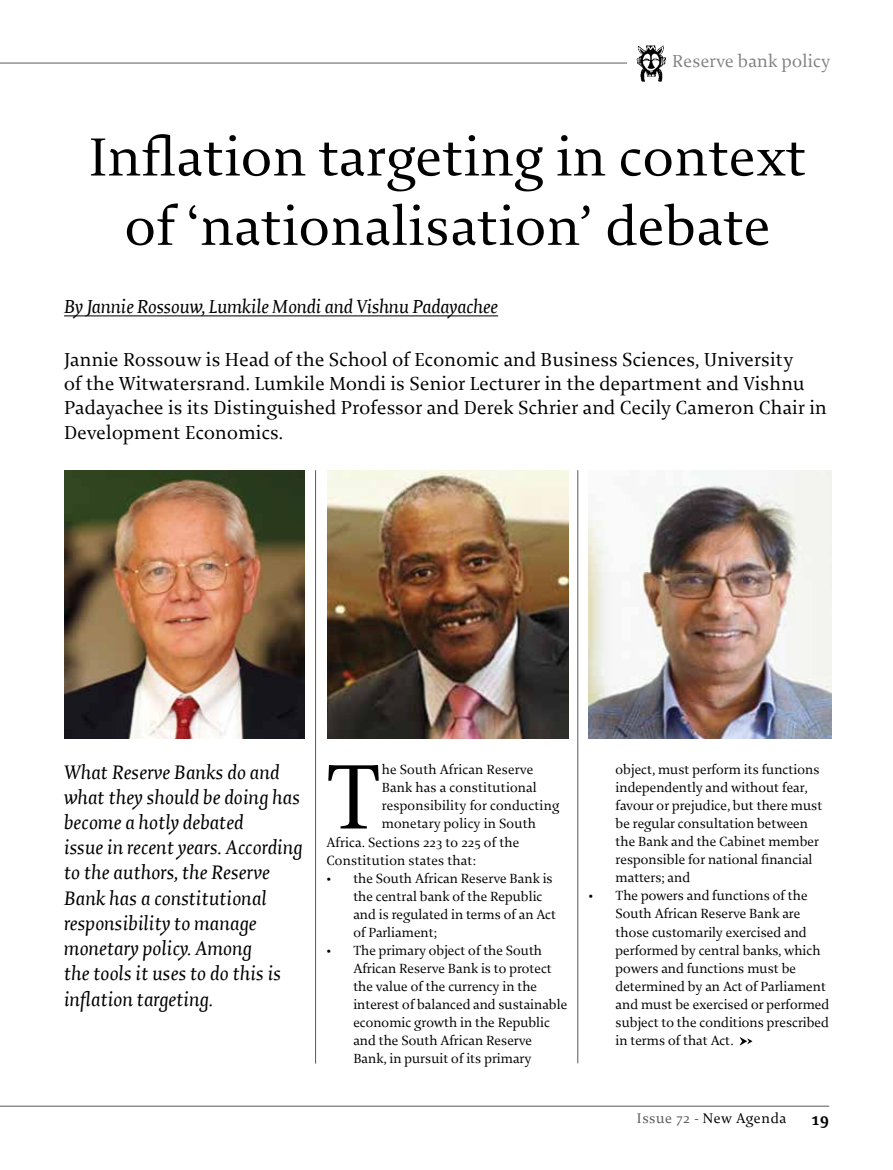
<style>
.page{position:relative;width:893px;height:1170px;background:#fff}
.page>*{position:absolute;margin:0;border:0;box-sizing:border-box;transform-origin:0 0}
.t1{font:98.7px "Enigma";color:#000}
.t2{font:57.75px/69.3px "Enigma";letter-spacing:.01em;color:#000;text-align:center}
.t3{font:italic 21px/25.2px "Enigma";letter-spacing:.01em;color:#000}
.t4{font:20.25px/24.3px "Enigma";letter-spacing:.01em;color:#000}
.t5{font:italic 20.25px "Enigma";color:#000}
.t6{font:18.75px "Enigma";letter-spacing:.01em;color:#808285}
.t7{font:700 18.75px "Enigma";color:#000}
.t8{font:15px "Enigma";letter-spacing:.04em;color:#000}
.t9{font:14.25px/18px "Enigma";color:#000}
.s1{color:#58595b}
</style>
<div class="page">
<hr style="left:0;top:1105px;width:829px;height:1px;background:#58595b">
<hr style="left:577px;top:470px;width:1px;height:593px;background:#58595b">
<hr style="left:315px;top:470px;width:1px;height:593px;background:#58595b">
<hr style="left:64px;top:315px;width:434px;height:1px;background:#000">
<img style="left:64px;top:470px;width:240px;height:268px">
<img style="left:327px;top:470px;width:241px;height:268px">
<hr style="left:0;top:63px;width:829px;height:1px;background:#58595b">
<div style="left:627px;top:51px;width:245px;height:20px;background:#fff"></div>
<img style="left:637px;top:46px;width:28px;height:35px">
<img style="left:589px;top:470px;width:242px;height:268px">
<svg style="left:740px;top:1037px;width:12px;height:8px"></svg>
<h3 class="t6" style="left:672px;top:51px;width:159px">Reserve bank policy</h3>
<h2 class="t2" style="left:89px;top:124px;width:719px">Inflation targeting in context of ‘nationalisation’ debate</h2>
<h3 class="t5" style="left:64px;top:295px;width:435px">By Jannie Rossouw, Lumkile Mondi and Vishnu Padayachee</h3>
<p class="t4" style="left:64px;top:348px;width:764px">Jannie Rossouw is Head of the School of Economic and Business Sciences, University<br>of the Witwatersrand. Lumkile Mondi is Senior Lecturer in the department and Vishnu Padayachee is its Distinguished Professor and Derek Schrier and Cecily Cameron Chair in Development Economics.</p>
<p class="t3" style="left:64px;top:759px;width:240px">What Reserve Banks do and what they should be doing has become a hotly debated<br>issue in recent years. According to the authors, the Reserve<br>Bank has a constitutional responsibility to manage monetary policy. Among<br>the tools it uses to do this is inflation targeting.</p>
<h1 class="t1" style="left:326px;top:744px;width:56px">T</h1>
<p class="t9" style="left:382px;top:761px;width:153px">he South African Reserve</p>
<p class="t9" style="left:382px;top:779px;width:157px">Bank has a constitutional</p>
<p class="t9" style="left:382px;top:797px;width:179px">responsibility for conducting</p>
<p class="t9" style="left:382px;top:815px;width:156px">monetary policy in South</p>
<p class="t9" style="left:326px;top:833px;width:194px">Africa. Sections 223 to 225 of the</p>
<p class="t9" style="left:326px;top:851px;width:151px">Constitution states that:</p>
<p class="t9" style="left:353px;top:869px;width:204px;text-indent:-27px">• the South African Reserve Bank is the central bank of the Republic and is regulated in terms of an Act of Parliament;</p>
<p class="t9" style="left:353px;top:941px;width:215px;text-indent:-27px">• The primary object of the South<br>African Reserve Bank is to protect the value of the currency in the interest of balanced and sustainable economic growth in the Republic and the South African Reserve<br>Bank, in pursuit of its primary</p>
<p class="t9" style="left:616px;top:761px;width:208px">object, must perform its functions independently and without fear, favour or prejudice, but there must be regular consultation between the Bank and the Cabinet member responsible for national financial matters; and</p>
<p class="t9" style="left:616px;top:887px;width:215px;text-indent:-27px">• The powers and functions of the<br>South African Reserve Bank are those customarily exercised and performed by central banks, which powers and functions must be determined by an Act of Parliament and must be exercised or performed subject to the conditions prescribed in terms of that Act.</p>
<p class="t8" style="left:637px;top:1109px;width:151px"><span class="s1">Issue 72 -</span> New Agenda</p>
<h3 class="t7" style="left:812px;top:1108px;width:19px">19</h3>
</div>
